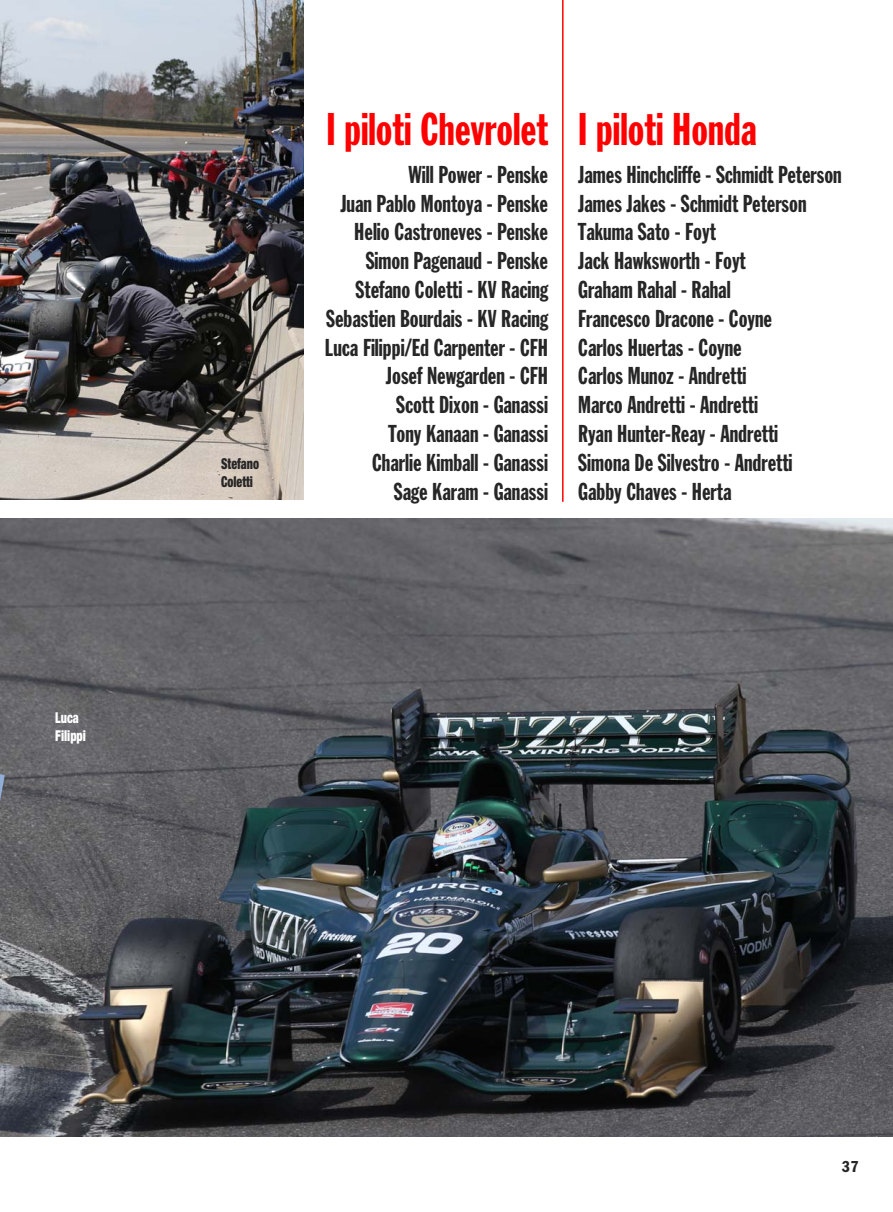
<style>
.page{position:relative;width:893px;height:1212px;background:#fff}
.page>*{position:absolute;margin:0;border:0;box-sizing:border-box;transform-origin:0 0}
.t1{font:45px "Franklin Gothic Std Extra Cond";color:#f00}
.t2{font:24px/28.8px "Franklin Gothic Std Extra Cond";color:#272627}
.t3{font:16.5px "ITC Franklin Gothic Std Dm Cd";color:#272627}
.t4{font:900 condensed 15px/18px "Helvetica Neue";color:#272627;scale:.8 1}
.t5{font:900 condensed 15px/18px "Helvetica Neue";color:#fff;scale:.8 1}
</style>
<div class="page">
<img style="left:0;top:519px;width:893px;height:617px">
<img style="left:0;top:0;width:304px;height:499px">
<hr style="left:562px;top:0;width:2px;height:502px;background:#f00">
<img style="left:0;top:774px;width:5px;height:27px">
<p class="t5" style="left:55px;top:710px;width:40px">Luca<br>Filippi</p>
<p class="t4" style="left:221px;top:456px;width:49px">Stefano<br>Coletti</p>
<h1 class="t1" style="left:326px;top:113px;width:223px">I piloti Chevrolet</h1>
<p class="t2" style="left:325px;top:162px;width:225px;text-align:right">Will Power - Penske<br>Juan Pablo Montoya - Penske<br>Helio Castroneves - Penske<br>Simon Pagenaud - Penske<br>Stefano Coletti - KV Racing<br>Sebastien Bourdais - KV Racing<br>Luca Filippi/Ed Carpenter - CFH<br>Josef Newgarden - CFH<br>Scott Dixon - Ganassi<br>Tony Kanaan - Ganassi<br>Charlie Kimball - Ganassi<br>Sage Karam - Ganassi</p>
<h1 class="t1" style="left:578px;top:113px;width:180px">I piloti Honda</h1>
<p class="t2" style="left:578px;top:162px;width:265px">James Hinchcliffe - Schmidt Peterson<br>James Jakes - Schmidt Peterson<br>Takuma Sato - Foyt<br>Jack Hawksworth - Foyt<br>Graham Rahal - Rahal<br>Francesco Dracone - Coyne<br>Carlos Huertas - Coyne<br>Carlos Munoz - Andretti<br>Marco Andretti - Andretti<br>Ryan Hunter-Reay - Andretti<br>Simona De Silvestro - Andretti<br>Gabby Chaves - Herta</p>
<p class="t3" style="left:842px;top:1156px;width:18px">37</p>
</div>
